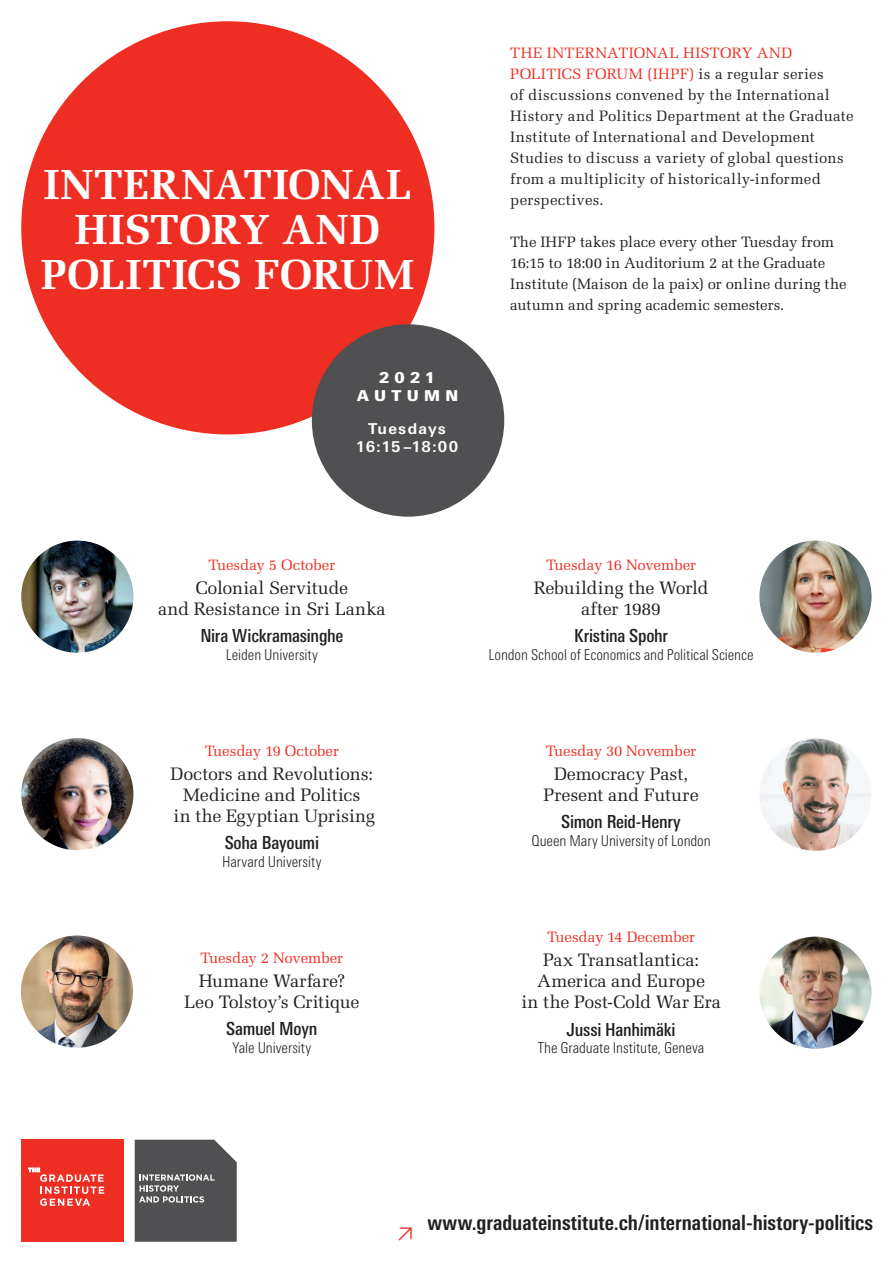
<style>
.page{position:relative;width:893px;height:1263px;background:#fff}
.page>*{position:absolute;margin:0;border:0;box-sizing:border-box;transform-origin:0 0}
.t1{font:700 42px/45px "Melior LT";letter-spacing:.005em;color:#fff;text-align:center}
.t2{font:700 condensed 21px "Linotype Univers";color:#231f20}
.t3{font:18px/21px "Melior LT";letter-spacing:-.01em;color:#231f20;text-align:center}
.t4{font:500 condensed 18px "Linotype Univers";letter-spacing:-.015em;color:#231f20}
.t5{font:15px/21px "Melior LT";letter-spacing:.015em;color:#231f20}
.t6{font:300 condensed 15px "Linotype Univers";letter-spacing:-.005em;color:#231f20}
.t7{font:15px "Melior LT";letter-spacing:-.01em;color:#ee2e22}
.t8{font:700 15px/18px "Linotype Univers Basic";letter-spacing:.08em;color:#fff;text-align:center}
.t9{font:900 15px/18px "Linotype Univers Basic";letter-spacing:.355em;color:#fff;text-align:center}
.s1{color:#ee2e22}
</style>
<div class="page">
<div style="left:21px;top:21px;width:413px;height:413px;background:#ee2e22;border-radius:50%"></div>
<div style="left:21px;top:1140px;width:102px;height:102px;background:#ee2e22"></div>
<svg style="left:28px;top:1168px;width:76px;height:38px"></svg>
<svg style="left:135px;top:1140px;width:102px;height:102px;background:#5d5d5f"></svg>
<div style="left:312px;top:324px;width:192px;height:193px;background:#505052;border-radius:50%"></div>
<img style="left:21px;top:541px;width:112px;height:112px;border-radius:56px">
<img style="left:21px;top:738px;width:112px;height:112px;border-radius:56px">
<img style="left:21px;top:935px;width:112px;height:113px;border-radius:56px">
<img style="left:759px;top:541px;width:112px;height:112px;border-radius:56px">
<img style="left:759px;top:739px;width:112px;height:112px;border-radius:56px">
<img style="left:759px;top:936px;width:112px;height:113px;border-radius:56px">
<h1 class="t1" style="left:41px;top:161px;width:374px">INTERNATIONAL<br>HISTORY AND<br>POLITICS FORUM</h1>
<p class="t9" style="left:357px;top:368px;width:103px">2021<br>AUTUMN</p>
<p class="t8" style="left:356px;top:420px;width:104px">Tuesdays<br>16:15 –18:00</p>
<p class="t5" style="left:510px;top:42px;width:345px"><span class="s1">THE INTERNATIONAL HISTORY AND POLITICS FORUM (IHPF)</span> is a regular series<br>of discussions convened by the International History and Politics Department at the Graduate Institute of International and Development Studies to discuss a variety of global questions from a multiplicity of historically-informed perspectives.</p>
<p class="t5" style="left:510px;top:231px;width:338px">The IHFP takes place every other Tuesday from 16:15 to 18:00 in Auditorium 2 at the Graduate Institute (Maison de la paix) or online during the autumn and spring academic semesters.</p>
<p class="t7" style="left:209px;top:556px;width:128px">Tuesday 5 October</p>
<p class="t3" style="left:158px;top:578px;width:229px">Colonial Servitude<br>and Resistance in Sri Lanka</p>
<p class="t4" style="left:200px;top:625px;width:145px">Nira Wickramasinghe</p>
<p class="t6" style="left:226px;top:646px;width:94px">Leiden University</p>
<p class="t7" style="left:205px;top:742px;width:136px">Tuesday 19 October</p>
<p class="t3" style="left:171px;top:764px;width:206px">Doctors and Revolutions:<br>Medicine and Politics<br>in the Egyptian Uprising</p>
<p class="t4" style="left:225px;top:832px;width:96px">Soha Bayoumi</p>
<p class="t6" style="left:222px;top:853px;width:101px">Harvard University</p>
<p class="t7" style="left:201px;top:949px;width:144px">Tuesday 2 November</p>
<p class="t3" style="left:184px;top:971px;width:177px">Humane Warfare?<br>Leo Tolstoy’s Critique</p>
<p class="t4" style="left:226px;top:1018px;width:93px">Samuel Moyn</p>
<p class="t6" style="left:232px;top:1039px;width:80px">Yale University</p>
<p class="t7" style="left:546px;top:556px;width:151px">Tuesday 16 November</p>
<p class="t3" style="left:534px;top:578px;width:176px">Rebuilding the World after 1989</p>
<p class="t4" style="left:574px;top:625px;width:95px">Kristina Spohr</p>
<p class="t6" style="left:488px;top:646px;width:267px">London School of Economics and Political Science</p>
<p class="t7" style="left:546px;top:742px;width:152px">Tuesday 30 November</p>
<p class="t3" style="left:543px;top:764px;width:157px">Democracy Past,<br>Present and Future</p>
<p class="t4" style="left:561px;top:811px;width:121px">Simon Reid-Henry</p>
<p class="t6" style="left:531px;top:832px;width:181px">Queen Mary University of London</p>
<p class="t7" style="left:547px;top:928px;width:150px">Tuesday 14 December</p>
<p class="t3" style="left:521px;top:950px;width:201px">Pax Transatlantica:<br>America and Europe<br>in the Post-Cold War Era</p>
<p class="t4" style="left:567px;top:1018px;width:110px">Jussi Hanhimäki</p>
<p class="t6" style="left:538px;top:1039px;width:168px">The Graduate Institute, Geneva</p>
<h2 class="t2" style="left:395px;top:1210px;width:479px"><sub>≥</sub> www.graduateinstitute.ch/international-history-politics</h2>
</div>
